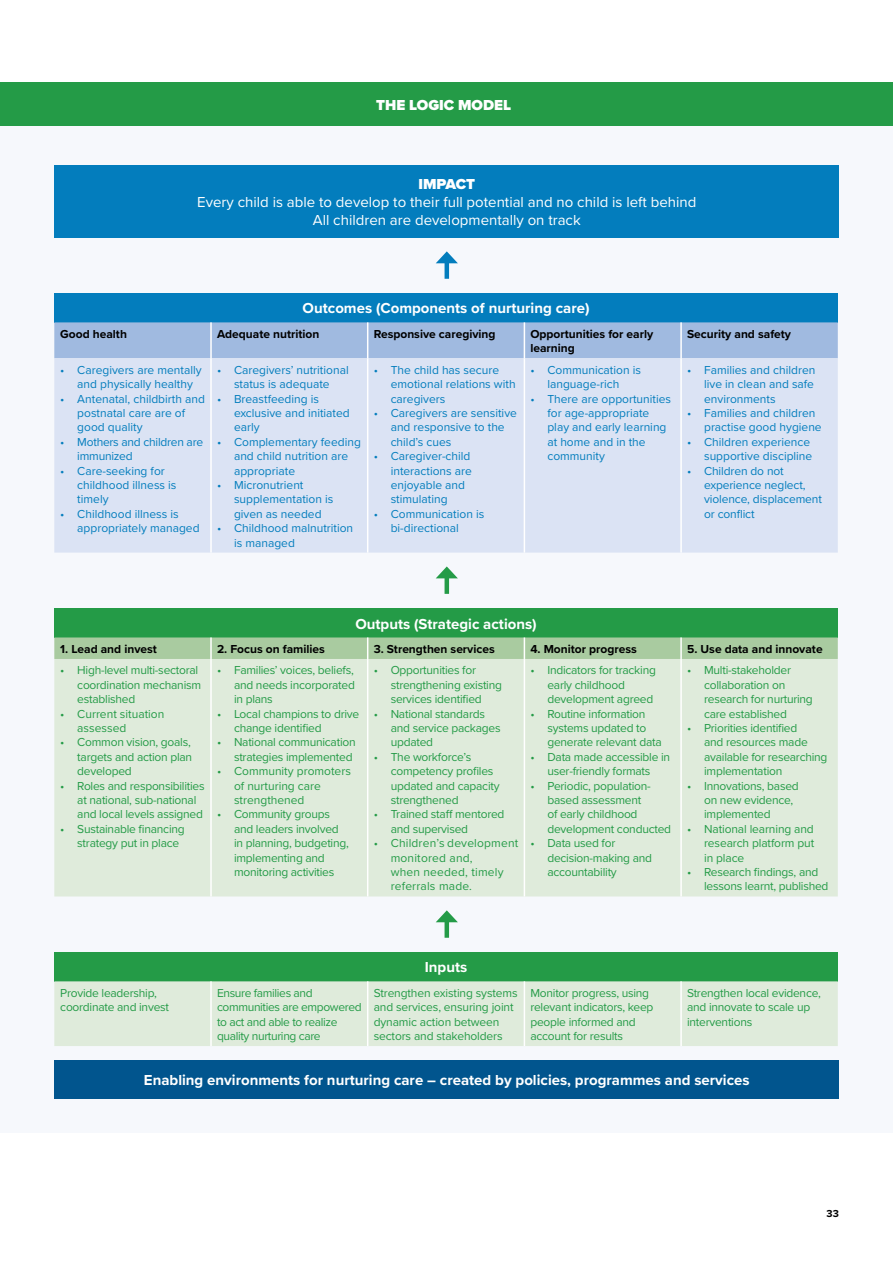
<style>
.page{position:relative;width:893px;height:1263px;background:#fff}
.page>*{position:absolute;margin:0;border:0;box-sizing:border-box;transform-origin:0 0}
.t1{font:700 15px "Proxima Nova";color:#fff}
.t2{font:15px/18px "Proxima Nova";color:#fff;text-align:center}
.t3{font:900 15px "Proxima Nova";color:#fff}
.t4{font:12px/14.4px "Proxima Nova";letter-spacing:-.02em;color:#249b47}
.t5{font:12px/14.4px "Proxima Nova";color:#037dbd}
.t6{font:700 12px/14.4px "Proxima Nova";color:#000}
.t7{font:12px/14.4px "Proxima Nova";color:#249b47}
.t8{font:12px/14.4px "Proxima Nova";letter-spacing:.015em;color:#249b47}
.t9{font:12px/14.4px "Proxima Nova";letter-spacing:-.02em;color:#037dbd}
.t10{font:700 10.5px "Proxima Nova";color:#000}
</style>
<div class="page">
<div style="left:0;top:82px;width:893px;height:1051px;background:#f6f8fc"></div>
<div style="left:0;top:82px;width:893px;height:44px;background:#249b47"></div>
<div style="left:54px;top:165px;width:785px;height:72px;background:#037dbd"></div>
<div style="left:54px;top:1060px;width:785px;height:38px;background:#01558e"></div>
<div style="left:54px;top:293px;width:784px;height:29px;background:#037dbd"></div>
<div style="left:54px;top:322px;width:784px;height:36px;background:#a0bae0"></div>
<div style="left:54px;top:358px;width:784px;height:195px;background:#dbe3f4"></div>
<hr style="left:210px;top:322px;width:2px;height:36px;background:#fff">
<hr style="left:367px;top:322px;width:1px;height:36px;background:#fff">
<hr style="left:524px;top:322px;width:1px;height:36px;background:#fff">
<hr style="left:680px;top:322px;width:2px;height:36px;background:#fff">
<hr style="left:210px;top:358px;width:2px;height:195px;background:#fff">
<hr style="left:367px;top:358px;width:1px;height:195px;background:#fff">
<hr style="left:524px;top:358px;width:1px;height:195px;background:#fff">
<hr style="left:680px;top:358px;width:2px;height:195px;background:#fff">
<div style="left:54px;top:608px;width:784px;height:29px;background:#249b47"></div>
<div style="left:54px;top:659px;width:784px;height:237px;background:#dfebdb"></div>
<div style="left:54px;top:637px;width:784px;height:22px;background:#a9cba0"></div>
<hr style="left:680px;top:637px;width:2px;height:22px;background:#fff">
<hr style="left:210px;top:659px;width:2px;height:237px;background:#fff">
<hr style="left:367px;top:659px;width:1px;height:237px;background:#fff">
<hr style="left:524px;top:659px;width:1px;height:237px;background:#fff">
<hr style="left:680px;top:659px;width:2px;height:237px;background:#fff">
<div style="left:54px;top:951px;width:784px;height:30px;background:#249b47"></div>
<div style="left:54px;top:981px;width:784px;height:65px;background:#dfebdb"></div>
<hr style="left:210px;top:981px;width:2px;height:65px;background:#fff">
<hr style="left:367px;top:981px;width:1px;height:65px;background:#fff">
<hr style="left:524px;top:981px;width:1px;height:65px;background:#fff">
<hr style="left:680px;top:981px;width:2px;height:65px;background:#fff">
<hr style="left:445px;top:259px;width:4px;height:20px;background:#037dbd">
<svg style="left:436px;top:251px;width:22px;height:12px"></svg>
<hr style="left:445px;top:574px;width:4px;height:20px;background:#249b47">
<svg style="left:436px;top:566px;width:22px;height:12px"></svg>
<hr style="left:445px;top:918px;width:4px;height:20px;background:#249b47">
<svg style="left:436px;top:910px;width:22px;height:12px"></svg>
<p class="t3" style="left:376px;top:96px;width:137px">THE LOGIC MODEL</p>
<p class="t3" style="left:418px;top:175px;width:58px">IMPACT</p>
<p class="t2" style="left:197px;top:192px;width:501px">Every child is able to develop to their full potential and no child is left behind<br>All children are developmentally on track</p>
<p class="t1" style="left:303px;top:297px;width:288px">Outcomes (Components of nurturing care)</p>
<p class="t6" style="left:60px;top:326px;width:68px">Good health</p>
<p class="t6" style="left:217px;top:326px;width:104px">Adequate nutrition</p>
<p class="t6" style="left:374px;top:326px;width:123px">Responsive caregiving</p>
<p class="t6" style="left:530px;top:326px;width:124px">Opportunities for early learning</p>
<p class="t6" style="left:687px;top:326px;width:105px">Security and safety</p>
<p class="t5" style="left:77px;top:362px;width:126px;text-indent:-17px">• Caregivers are mentally and physically healthy</p>
<p class="t5" style="left:77px;top:391px;width:129px;text-indent:-17px">• Antenatal, childbirth and postnatal care are of good quality</p>
<p class="t9" style="left:77px;top:434px;width:127px;text-indent:-17px">• Mothers and children are immunized</p>
<p class="t5" style="left:77px;top:463px;width:101px;text-indent:-17px">• Care-seeking for childhood illness is timely</p>
<p class="t5" style="left:77px;top:506px;width:124px;text-indent:-17px">• Childhood illness is appropriately managed</p>
<p class="t5" style="left:217px;top:362px;width:133px;text-align:center">• Caregivers’ nutritional status is adequate</p>
<p class="t5" style="left:234px;top:391px;width:117px;text-indent:-17px">• Breastfeeding is exclusive and initiated early</p>
<p class="t5" style="left:234px;top:434px;width:128px;text-indent:-17px">• Complementary feeding and child nutrition are appropriate</p>
<p class="t5" style="left:234px;top:477px;width:101px;text-indent:-17px">• Micronutrient supplementation is given as needed</p>
<p class="t5" style="left:234px;top:520px;width:121px;text-indent:-17px">• Childhood malnutrition is managed</p>
<p class="t5" style="left:530px;top:362px;width:112px;text-align:center">• Communication is language-rich</p>
<p class="t5" style="left:547px;top:391px;width:125px;text-indent:-17px">• There are opportunities for age-appropriate play and early learning at home and in the community</p>
<p class="t5" style="left:391px;top:362px;width:126px;text-indent:-17px">• The child has secure emotional relations with caregivers</p>
<p class="t5" style="left:391px;top:405px;width:128px;text-indent:-17px">• Caregivers are sensitive and responsive to the child’s cues</p>
<p class="t5" style="left:391px;top:448px;width:83px;text-indent:-17px">• Caregiver-child interactions are enjoyable and stimulating</p>
<p class="t5" style="left:391px;top:506px;width:95px;text-indent:-17px">• Communication is bi-directional</p>
<p class="t5" style="left:704px;top:362px;width:113px;text-align:justify;text-indent:-17px">• Families and children live in clean and safe environments</p>
<p class="t5" style="left:704px;top:405px;width:119px;text-indent:-17px">• Families and children practise good hygiene</p>
<p class="t5" style="left:687px;top:434px;width:127px;text-align:right">• Children experience supportive discipline</p>
<p class="t5" style="left:704px;top:463px;width:119px;text-indent:-17px">• Children do not experience neglect, violence, displacement or conflict</p>
<p class="t1" style="left:355px;top:612px;width:183px">Outputs (Strategic actions)</p>
<p class="t6" style="left:60px;top:641px;width:98px">1. Lead and invest</p>
<p class="t6" style="left:217px;top:641px;width:109px">2. Focus on families</p>
<p class="t6" style="left:374px;top:641px;width:123px">3. Strengthen services</p>
<p class="t6" style="left:530px;top:641px;width:108px">4. Monitor progress</p>
<p class="t6" style="left:687px;top:641px;width:137px">5. Use data and innovate</p>
<p class="t4" style="left:77px;top:663px;width:125px;text-indent:-17px">• High-level multi-sectoral coordination mechanism established</p>
<p class="t7" style="left:77px;top:706px;width:89px;text-indent:-17px">• Current situation assessed</p>
<p class="t4" style="left:77px;top:735px;width:116px;text-indent:-17px">• Common vision, goals, targets and action plan developed</p>
<p class="t4" style="left:77px;top:778px;width:129px;text-indent:-17px">• Roles and responsibilities at national, sub-national and local levels assigned</p>
<p class="t4" style="left:77px;top:821px;width:109px;text-indent:-17px">• Sustainable financing strategy put in place</p>
<p class="t4" style="left:391px;top:663px;width:113px;text-indent:-17px">• Opportunities for strengthening existing services identified</p>
<p class="t4" style="left:391px;top:706px;width:111px;text-indent:-17px">• National standards and service packages updated</p>
<p class="t4" style="left:391px;top:749px;width:110px;text-indent:-17px">• The workforce’s competency profiles updated and capacity strengthened</p>
<p class="t4" style="left:391px;top:807px;width:115px;text-indent:-17px">• Trained staff mentored and supervised</p>
<p class="t8" style="left:391px;top:835px;width:129px;text-indent:-17px">• Children’s development monitored and,<br>when needed, timely referrals made.</p>
<p class="t4" style="left:234px;top:663px;width:122px;text-align:justify;text-indent:-17px">• Families’ voices, beliefs, and needs incorporated in plans</p>
<p class="t4" style="left:234px;top:706px;width:127px;text-indent:-17px">• Local champions to drive change identified</p>
<p class="t4" style="left:217px;top:735px;width:140px;text-align:right">• National communication strategies implemented</p>
<p class="t7" style="left:234px;top:763px;width:118px;text-indent:-17px">• Community promoters of nurturing care strengthened</p>
<p class="t4" style="left:234px;top:807px;width:116px;text-indent:-17px">• Community groups and leaders involved in planning, budgeting, implementing and monitoring activities</p>
<p class="t4" style="left:547px;top:663px;width:110px;text-indent:-17px">• Indicators for tracking early childhood development agreed</p>
<p class="t4" style="left:547px;top:706px;width:116px;text-indent:-17px">• Routine information systems updated to generate relevant data</p>
<p class="t4" style="left:530px;top:749px;width:141px;text-align:center">• Data made accessible in user-friendly formats</p>
<p class="t4" style="left:547px;top:778px;width:125px;text-indent:-17px">• Periodic, population&shy;based assessment<br>of early childhood development conducted</p>
<p class="t4" style="left:547px;top:835px;width:106px;text-indent:-17px">• Data used for decision-making and accountability</p>
<p class="t4" style="left:704px;top:663px;width:110px;text-indent:-17px">• Multi-stakeholder collaboration on research for nurturing care established</p>
<p class="t4" style="left:704px;top:720px;width:125px;text-indent:-17px">• Priorities identified<br>and resources made available for researching implementation</p>
<p class="t4" style="left:704px;top:778px;width:96px;text-indent:-17px">• Innovations, based on new evidence, implemented</p>
<p class="t4" style="left:704px;top:821px;width:112px;text-align:justify;text-indent:-17px">• National learning and research platform put in place</p>
<p class="t4" style="left:704px;top:864px;width:126px;text-indent:-17px">• Research findings, and lessons learnt, published</p>
<p class="t1" style="left:425px;top:956px;width:44px">Inputs</p>
<p class="t4" style="left:60px;top:985px;width:110px">Provide leadership, coordinate and invest</p>
<p class="t4" style="left:217px;top:985px;width:146px">Ensure families and communities are empowered to act and able to realize quality nurturing care</p>
<p class="t4" style="left:374px;top:985px;width:145px">Strengthen existing systems and services, ensuring joint dynamic action between sectors and stakeholders</p>
<p class="t4" style="left:530px;top:985px;width:125px">Monitor progress, using relevant indicators, keep people informed and account for results</p>
<p class="t4" style="left:687px;top:985px;width:135px">Strengthen local evidence, and innovate to scale up interventions</p>
<p class="t1" style="left:144px;top:1069px;width:607px">Enabling environments for nurturing care – created by policies, programmes and services</p>
<p class="t10" style="left:827px;top:1206px;width:14px">33</p>
</div>
